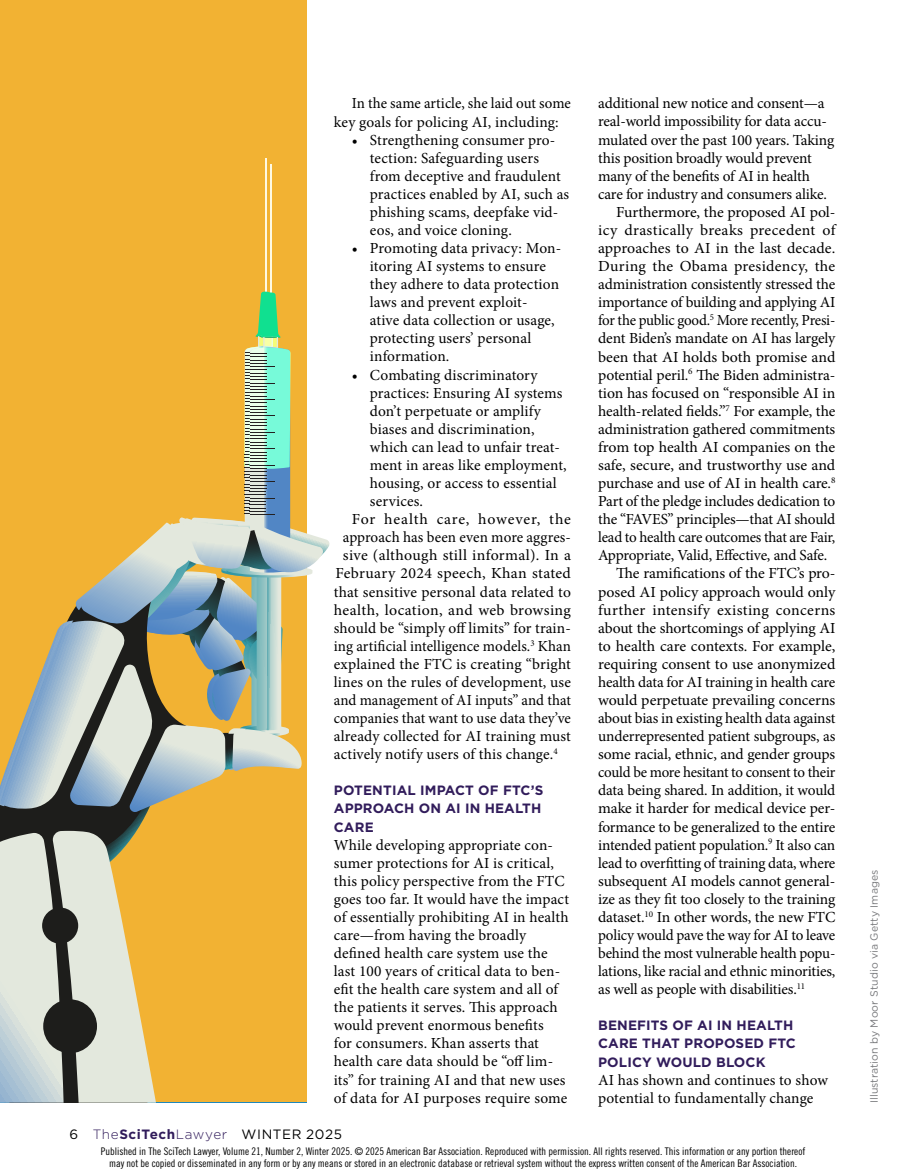
<style>
.page{position:relative;width:905px;height:1175px;background:#fff}
.page>*{position:absolute;margin:0;border:0;box-sizing:border-box;transform-origin:0 0}
.t1{font:15.3px/18px "Minion Pro";color:#000}
.t2{font:15.3px "Minion Pro";letter-spacing:.02em;color:#000}
.t3{font:700 13.5px/18px "Gotham";letter-spacing:.01em;color:#311c5b}
.t4{font:13.5px "Gotham";letter-spacing:.04em;color:#000}
.t5{font:10.5px/12px "Trade Gothic LT Std Cn 18";color:#000;text-align:center}
.t6{font:10.5px "Gotham";letter-spacing:.01em;color:#77787b}
.s1{font-weight:300;color:#311c5b}
.s2{font-weight:700;color:#311c5b}
</style>
<div class="page">
<div style="left:0;top:0;width:307px;height:1102px;background:#f2b233"></div>
<hr style="left:265px;top:159px;width:1px;height:173px;background:#e3e8dd">
<hr style="left:270px;top:164px;width:2px;height:168px;background:#e3e8dd">
<svg style="left:0;top:291px;width:330px;height:811px"></svg>
<p class="t1" style="left:334px;top:95px;width:238px;text-indent:18px">In the same article, she laid out some key goals for policing AI, including:</p>
<p class="t1" style="left:370px;top:131px;width:201px;text-indent:-18px">• Strengthening consumer pro&shy;tection: Safeguarding users from deceptive and fraudulent practices enabled by AI, such as phishing scams, deepfake vid&shy;eos, and voice cloning.</p>
<p class="t1" style="left:370px;top:239px;width:193px;text-indent:-18px">• Promoting data privacy: Mon&shy;itoring AI systems to ensure they adhere to data protection laws and prevent exploit-<br>ative data collection or usage, protecting users’ personal information.</p>
<p class="t1" style="left:352px;top:366px;width:187px">• Combating discriminatory</p>
<p class="t1" style="left:370px;top:384px;width:194px">practices: Ensuring AI systems</p>
<p class="t1" style="left:370px;top:402px;width:173px">don’t perpetuate or amplify</p>
<p class="t1" style="left:370px;top:420px;width:166px">biases and discrimination,</p>
<p class="t1" style="left:370px;top:438px;width:192px">which can lead to unfair treat-</p>
<p class="t1" style="left:370px;top:456px;width:198px">ment in areas like employment,</p>
<p class="t1" style="left:370px;top:474px;width:188px">housing, or access to essential</p>
<p class="t1" style="left:370px;top:492px;width:55px">services.</p>
<p class="t1" style="left:352px;top:510px;width:220px">For health care, however, the</p>
<p class="t1" style="left:343px;top:528px;width:230px">approach has been even more aggres-</p>
<p class="t1" style="left:343px;top:546px;width:229px">sive (although still informal). In a</p>
<p class="t2" style="left:335px;top:563px;width:237px">February 2024 speech, Khan stated</p>
<p class="t1" style="left:334px;top:582px;width:239px">that sensitive personal data related to</p>
<p class="t1" style="left:334px;top:601px;width:238px">health, location, and web browsing</p>
<p class="t1" style="left:334px;top:619px;width:238px">should be “simply off limits” for train-</p>
<p class="t1" style="left:334px;top:637px;width:239px">ing artificial intelligence models.<sup>3</sup> Khan</p>
<p class="t1" style="left:334px;top:655px;width:238px">explained the FTC is creating “bright</p>
<p class="t1" style="left:334px;top:673px;width:239px">lines on the rules of development, use</p>
<p class="t1" style="left:334px;top:691px;width:239px">and management of AI inputs” and that</p>
<p class="t1" style="left:334px;top:709px;width:238px">companies that want to use data they’ve</p>
<p class="t1" style="left:334px;top:727px;width:238px">already collected for AI training must</p>
<p class="t1" style="left:334px;top:745px;width:225px">actively notify users of this change.<sup>4</sup></p>
<p class="t3" style="left:334px;top:781px;width:211px">POTENTIAL IMPACT OF FTC’S<br>APPROACH ON AI IN HEALTH<br>CARE</p>
<p class="t1" style="left:334px;top:835px;width:237px">While developing appropriate con&shy;sumer protections for AI is critical, this policy perspective from the FTC goes too far. It would have the impact of essentially prohibiting AI in health care—from having the broadly defined health care system use the last 100 years of critical data to ben&shy;efit the health care system and all of the patients it serves. This approach would prevent enormous benefits<br>for consumers. Khan asserts that health care data should be “off lim&shy;its” for training AI and that new uses of data for AI purposes require some</p>
<p class="t4" style="left:70px;top:1125px;width:274px">6 <span class="s1">The</span><span class="s2">SciTech</span><span class="s1">Lawyer</span> WINTER 2025</p>
<p class="t1" style="left:598px;top:95px;width:228px">additional new notice and consent—a</p>
<p class="t1" style="left:598px;top:113px;width:230px">real-world impossibility for data accu-</p>
<p class="t1" style="left:598px;top:131px;width:238px">mulated over the past 100 years. Taking</p>
<p class="t1" style="left:598px;top:149px;width:215px">this position broadly would prevent</p>
<p class="t1" style="left:598px;top:167px;width:213px">many of the benefits of AI in health</p>
<p class="t1" style="left:598px;top:185px;width:230px">care for industry and consumers alike.</p>
<p class="t1" style="left:616px;top:203px;width:221px">Furthermore, the proposed AI pol-</p>
<p class="t1" style="left:598px;top:221px;width:240px">icy drastically breaks precedent of</p>
<p class="t1" style="left:598px;top:239px;width:239px">approaches to AI in the last decade.</p>
<p class="t1" style="left:598px;top:257px;width:239px">During the Obama presidency, the</p>
<p class="t1" style="left:598px;top:275px;width:239px">administration consistently stressed the</p>
<p class="t1" style="left:598px;top:293px;width:239px">importance of building and applying AI</p>
<p class="t1" style="left:598px;top:311px;width:239px">for the public good.<sup>5</sup> More recently, Presi-</p>
<p class="t1" style="left:598px;top:330px;width:239px">dent Biden’s mandate on AI has largely</p>
<p class="t1" style="left:598px;top:348px;width:239px">been that AI holds both promise and</p>
<p class="t1" style="left:598px;top:366px;width:239px">potential peril.<sup>6</sup> The Biden administra-</p>
<p class="t1" style="left:598px;top:384px;width:239px">tion has focused on “responsible AI in</p>
<p class="t1" style="left:598px;top:402px;width:239px">health-related fields.”<sup>7</sup> For example, the</p>
<p class="t1" style="left:598px;top:420px;width:239px">administration gathered commitments</p>
<p class="t1" style="left:598px;top:438px;width:239px">from top health AI companies on the</p>
<p class="t1" style="left:598px;top:456px;width:239px">safe, secure, and trustworthy use and</p>
<p class="t1" style="left:598px;top:474px;width:239px">purchase and use of AI in health care.<sup>8</sup></p>
<p class="t1" style="left:598px;top:492px;width:239px">Part of the pledge includes dedication to</p>
<p class="t1" style="left:598px;top:510px;width:239px">the “FAVES” principles—that AI should</p>
<p class="t1" style="left:598px;top:528px;width:239px">lead to health care outcomes that are Fair,</p>
<p class="t1" style="left:598px;top:546px;width:231px">Appropriate, Valid, Effective, and Safe.</p>
<p class="t1" style="left:616px;top:564px;width:221px">The ramifications of the FTC’s pro-</p>
<p class="t1" style="left:598px;top:582px;width:239px">posed AI policy approach would only</p>
<p class="t1" style="left:598px;top:601px;width:239px">further intensify existing concerns</p>
<p class="t1" style="left:598px;top:619px;width:239px">about the shortcomings of applying AI</p>
<p class="t1" style="left:598px;top:637px;width:239px">to health care contexts. For example,</p>
<p class="t1" style="left:598px;top:655px;width:239px">requiring consent to use anonymized</p>
<p class="t1" style="left:598px;top:673px;width:239px">health data for AI training in health care</p>
<p class="t1" style="left:598px;top:691px;width:239px">would perpetuate prevailing concerns</p>
<p class="t1" style="left:598px;top:709px;width:239px">about bias in existing health data against</p>
<p class="t1" style="left:598px;top:727px;width:239px">underrepresented patient subgroups, as</p>
<p class="t1" style="left:598px;top:745px;width:239px">some racial, ethnic, and gender groups</p>
<p class="t1" style="left:598px;top:763px;width:239px">could be more hesitant to consent to their</p>
<p class="t1" style="left:598px;top:781px;width:239px">data being shared. In addition, it would</p>
<p class="t1" style="left:598px;top:799px;width:239px">make it harder for medical device per-</p>
<p class="t1" style="left:598px;top:817px;width:239px">formance to be generalized to the entire</p>
<p class="t1" style="left:598px;top:835px;width:239px">intended patient population.<sup>9</sup> It also can</p>
<p class="t1" style="left:598px;top:854px;width:239px">lead to overfitting of training data, where</p>
<p class="t1" style="left:598px;top:872px;width:239px">subsequent AI models cannot general-</p>
<p class="t1" style="left:598px;top:890px;width:239px">ize as they fit too closely to the training</p>
<p class="t1" style="left:598px;top:908px;width:239px">dataset.<sup>10</sup> In other words, the new FTC</p>
<p class="t1" style="left:598px;top:926px;width:239px">policy would pave the way for AI to leave</p>
<p class="t1" style="left:598px;top:944px;width:239px">behind the most vulnerable health popu-</p>
<p class="t1" style="left:598px;top:962px;width:239px">lations, like racial and ethnic minorities,</p>
<p class="t1" style="left:598px;top:980px;width:208px">as well as people with disabilities.<sup>11</sup></p>
<p class="t3" style="left:598px;top:1016px;width:199px">BENEFITS OF AI IN HEALTH<br>CARE THAT PROPOSED FTC<br>POLICY WOULD BLOCK</p>
<p class="t1" style="left:598px;top:1070px;width:231px">AI has shown and continues to show potential to fundamentally change</p>
<p class="t5" style="left:101px;top:1144px;width:706px">Published in The SciTech Lawyer, Volume 21, Number 2, Winter 2025. © 2025 American Bar Association. Reproduced with permission. All rights reserved. This information or any portion thereof may not be copied or disseminated in any form or by any means or stored in an electronic database or retrieval system without the express written consent of the American Bar Association.</p>
<p class="t6" style="left:867px;top:1103px;width:235px;rotate:-90deg">Illustration by Moor Studio via Getty Images</p>
</div>
